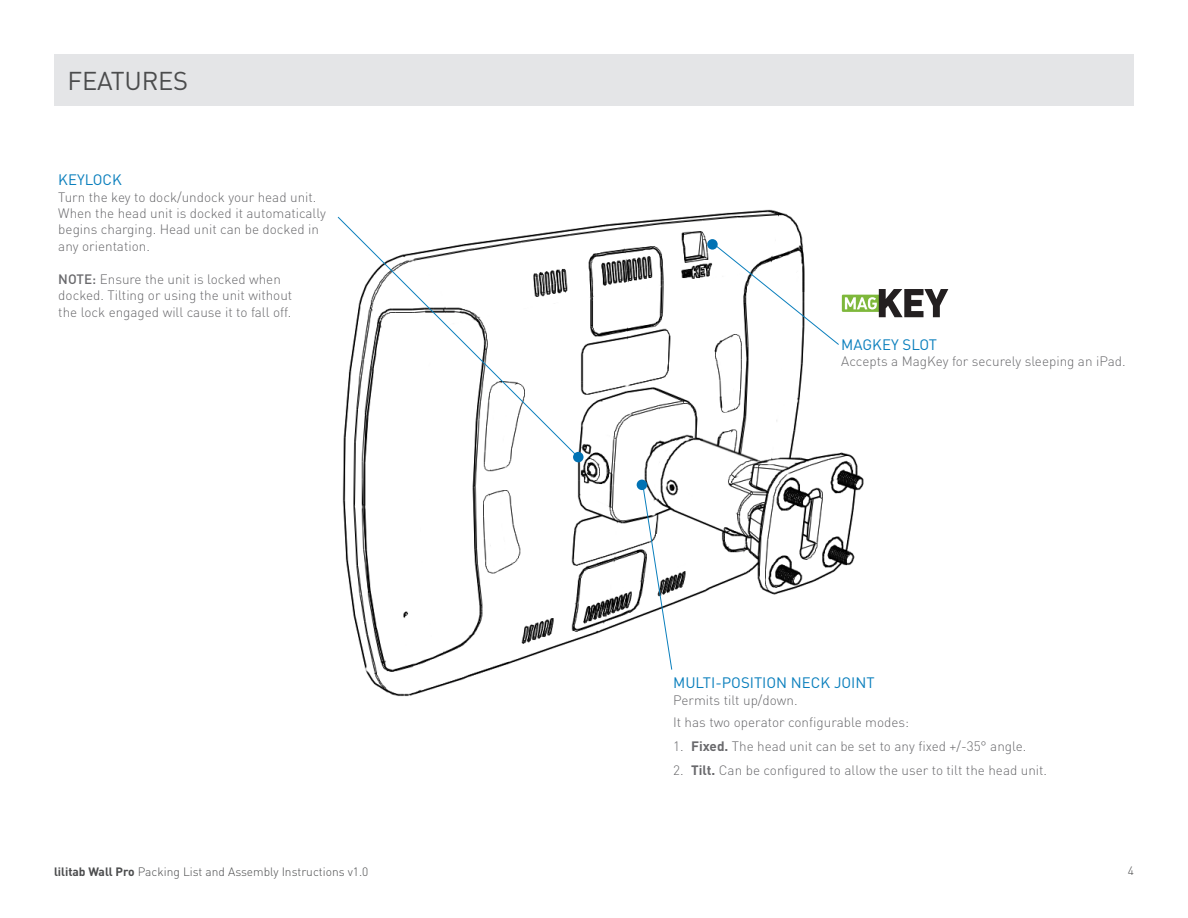
<style>
.page{position:relative;width:1188px;height:918px;background:#fff}
.page>*{position:absolute;margin:0;border:0;box-sizing:border-box;transform-origin:0 0}
.t1{font:25.5px "DIN";letter-spacing:-.01em;color:#4b4c4d}
.t2{font:15px "DIN";color:#0a7fbd}
.t3{font:300 13.5px/16.5px "DIN";color:#69696c}
.t4{font:300 12px "DIN";color:#4b4c4d}
.s1{font-weight:500}
.s2{font-weight:700}
</style>
<div class="page">
<div style="left:54px;top:54px;width:1080px;height:52px;background:#e4e5e7"></div>
<img style="left:342px;top:209px;width:522px;height:488px">
<svg style="left:642px;top:486px;width:31px;height:184px"></svg>
<svg style="left:337px;top:216px;width:242px;height:242px"></svg>
<div style="left:637px;top:480px;width:10px;height:10px;background:#0072b4;border-radius:50%"></div>
<div style="left:573px;top:452px;width:11px;height:10px;background:#0072b4;border-radius:50%"></div>
<div style="left:707px;top:239px;width:11px;height:11px;background:#0072b4;border-radius:50%"></div>
<svg style="left:713px;top:243px;width:235px;height:103px"></svg>
<h1 class="t1" style="left:68px;top:65px;width:122px">FEATURES</h1>
<p class="t2" style="left:58px;top:170px;width:65px">KEYLOCK</p>
<p class="t3" style="left:58px;top:188px;width:269px">Turn the key to dock/undock your head unit.<br>When the head unit is docked it automatically begins charging. Head unit can be docked in any orientation.</p>
<p class="t3" style="left:58px;top:271px;width:236px"><span class="s1">NOTE:</span> Ensure the unit is locked when docked. Tilting or using the unit without the lock engaged will cause it to fall off.</p>
<p class="t2" style="left:841px;top:335px;width:97px">MAGKEY SLOT</p>
<p class="t3" style="left:841px;top:353px;width:286px">Accepts a MagKey for securely sleeping an iPad.</p>
<p class="t2" style="left:673px;top:674px;width:21px">MULTI</p>
<p class="t2" style="left:715px;top:674px;width:16px">-POSITION</p>
<p class="t2" style="left:791px;top:674px;width:11px">NECK</p>
<p class="t2" style="left:834px;top:674px;width:17px">JOINT</p>
<p class="t3" style="left:673px;top:689px;width:237px;line-height:22.5px">Permits tilt up/down.<br>It has two operator configurable modes:</p>
<p class="t3" style="left:673px;top:738px;width:355px">1. <span class="s2">Fixed.</span> The head unit can be set to any fixed +/-35° angle.</p>
<p class="t3" style="left:673px;top:762px;width:376px">2. <span class="s2">Tilt.</span> Can be configured to allow the user to tilt the head unit.</p>
<p class="t4" style="left:54px;top:864px;width:316px"><span class="s2">lilitab Wall Pro</span> Packing List and Assembly Instructions v1.0</p>
<p class="t4" style="left:1128px;top:864px;width:8px">4</p>
</div>
